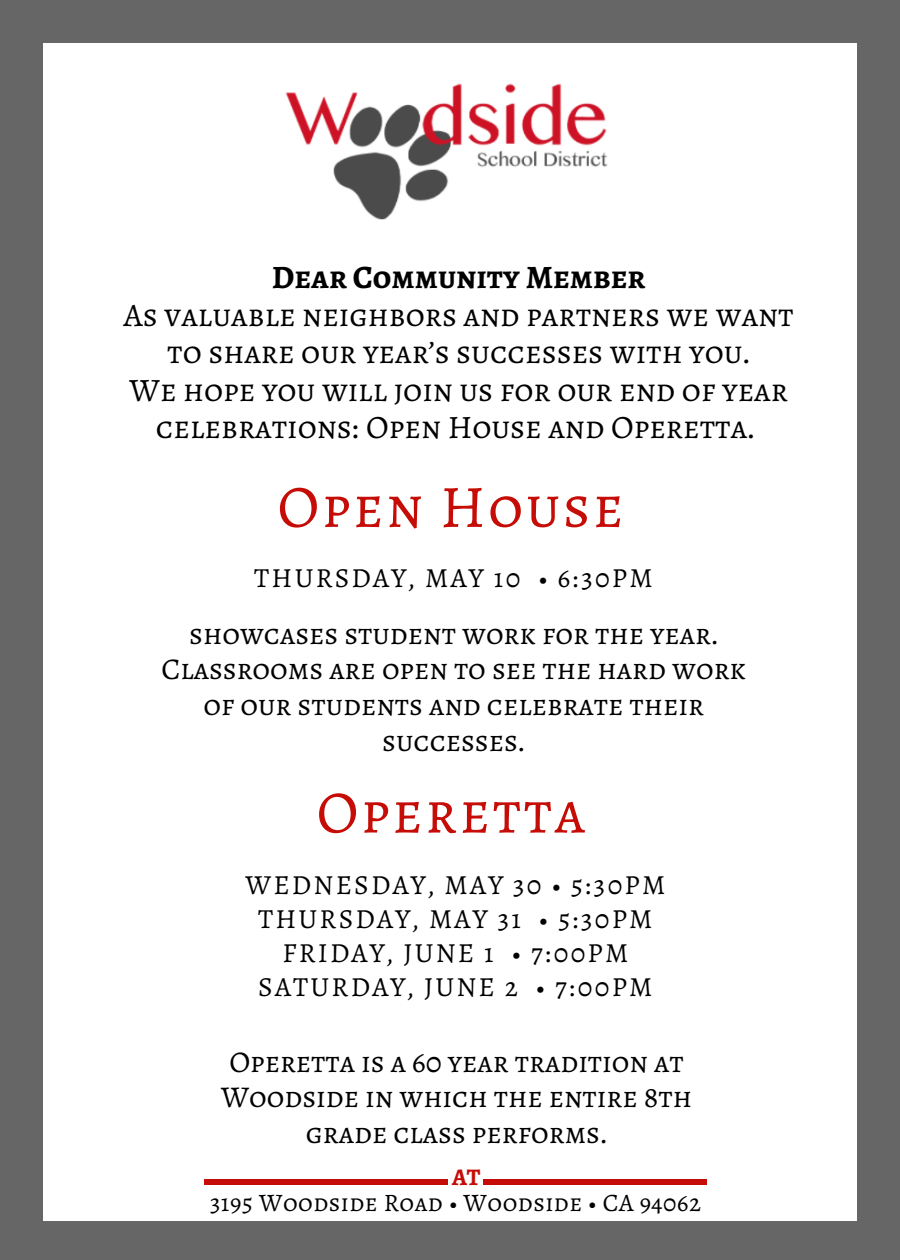
<style>
.page{position:relative;width:900px;height:1260px;background:#666}
.page>*{position:absolute;margin:0;border:0;box-sizing:border-box;transform-origin:0 0}
.t1{font:60.5px "Alegreya SC";letter-spacing:.04em;color:#c60c06}
.t2{font:32.75px/37.5px "Alegreya SC";color:#000;text-align:center}
.t3{font:700 32.75px "Alegreya SC";color:#000}
.t4{font:30.25px/35.5px "Alegreya SC";color:#000;text-align:center}
.t5{font:27.75px/33.8px "Alegreya SC";letter-spacing:.08em;color:#000;text-align:center}
.t6{font:25.25px "Alegreya SC";letter-spacing:.02em;color:#000}
.t7{font:700 24px "Alegreya SC";color:#c60c06}
</style>
<div class="page">
<div style="left:31px;top:27px;width:838px;height:1210px;background:#fff"></div>
<div style="left:857px;top:1221px;width:24px;height:24px;background:#666"></div>
<div style="left:19px;top:41px;width:24px;height:1182px;background:#666"></div>
<div style="left:19px;top:1221px;width:24px;height:24px;background:#666"></div>
<div style="left:857px;top:41px;width:24px;height:1182px;background:#666"></div>
<div style="left:41px;top:1221px;width:818px;height:24px;background:#666"></div>
<div style="left:857px;top:19px;width:24px;height:24px;background:#666"></div>
<div style="left:19px;top:19px;width:24px;height:24px;background:#666"></div>
<div style="left:41px;top:19px;width:818px;height:24px;background:#666"></div>
<img style="left:285px;top:83px;width:323px;height:137px">
<div style="left:204px;top:1179px;width:244px;height:6px;background:#c60c06"></div>
<div style="left:484px;top:1179px;width:223px;height:6px;background:#c60c06"></div>
<p class="t3" style="left:272px;top:255px;width:375px">Dear Community Member</p>
<p class="t2" style="left:124px;top:296px;width:671px">As valuable neighbors and partners we want to share our year’s successes with you.<br>We hope you will join us for our end of year celebrations: Open House and Operetta.</p>
<h1 class="t1" style="left:278px;top:465px;width:348px">Open House</h1>
<p class="t5" style="left:254px;top:560px;width:400px">THURSDAY, MAY 10 • 6:30PM</p>
<p class="t4" style="left:161px;top:616px;width:586px">showcases student work for the year.<br>Classrooms are open to see the hard work of our students and celebrate their successes.</p>
<h1 class="t1" style="left:317px;top:771px;width:270px">Operetta</h1>
<p class="t5" style="left:245px;top:868px;width:422px">WEDNESDAY, MAY 30 • 5:30PM<br>THURSDAY, MAY 31 • 5:30PM<br>FRIDAY, JUNE 1 • 7:00PM<br>SATURDAY, JUNE 2 • 7:00PM</p>
<p class="t4" style="left:221px;top:1044px;width:472px">Operetta is a 60 year tradition at<br>Woodside in which the entire 8th grade class performs.</p>
<p class="t7" style="left:452px;top:1161px;width:30px">AT</p>
<p class="t6" style="left:210px;top:1185px;width:493px">3195 Woodside Road • Woodside • CA 94062</p>
</div>
